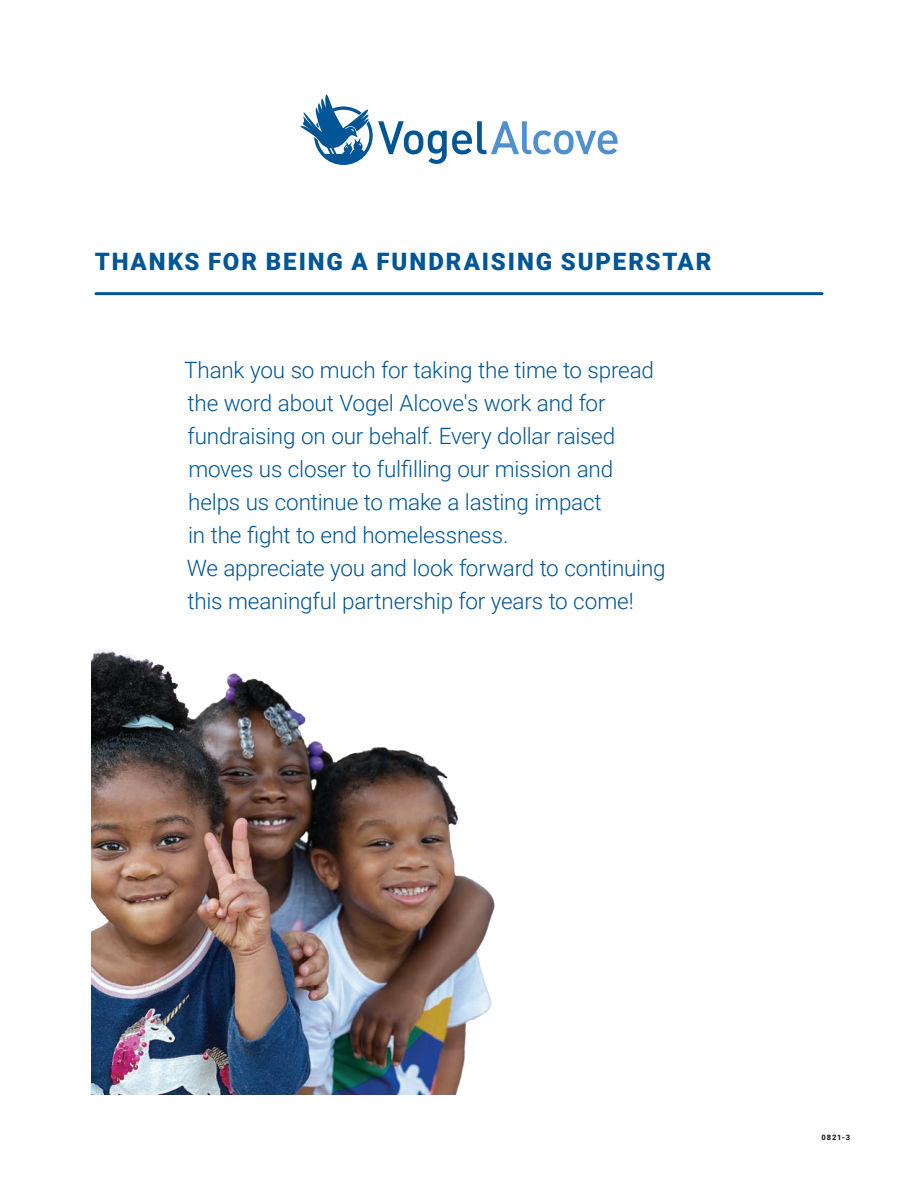
<style>
.page{position:relative;width:918px;height:1188px;background:#fff}
.page>*{position:absolute;margin:0;border:0;box-sizing:border-box;transform-origin:0 0}
.t1{font:900 24px "Roboto";letter-spacing:.08em;color:#005595}
.Large_Body{font:300 22.5px/33px "Roboto";letter-spacing:-.01em;color:#005595}
.t2{font:900 7.5px "Roboto";color:#231f20}
</style>
<div class="page">
<hr style="left:96px;top:292px;width:726px;height:3px;background:#005595">
<img style="left:92px;top:649px;width:403px;height:445px">
<svg style="left:300px;top:94px;width:318px;height:71px"></svg>
<h2 class="t1" style="left:95px;top:244px;width:618px">THANKS FOR BEING A FUNDRAISING SUPERSTAR</h2>
<p class="Large_Body" style="left:184px;top:353px;width:483px">Thank you so much for taking the time to spread the word about Vogel Alcove's work and for fundraising on our behalf. Every dollar raised moves us closer to fulfilling our mission and helps us continue to make a lasting impact<br>in the fight to end homelessness.<br>We appreciate you and look forward to continuing this meaningful partnership for years to come!</p>
<h5 class="t2" style="left:822px;top:1132px;width:30px">0821-3</h5>
</div>
